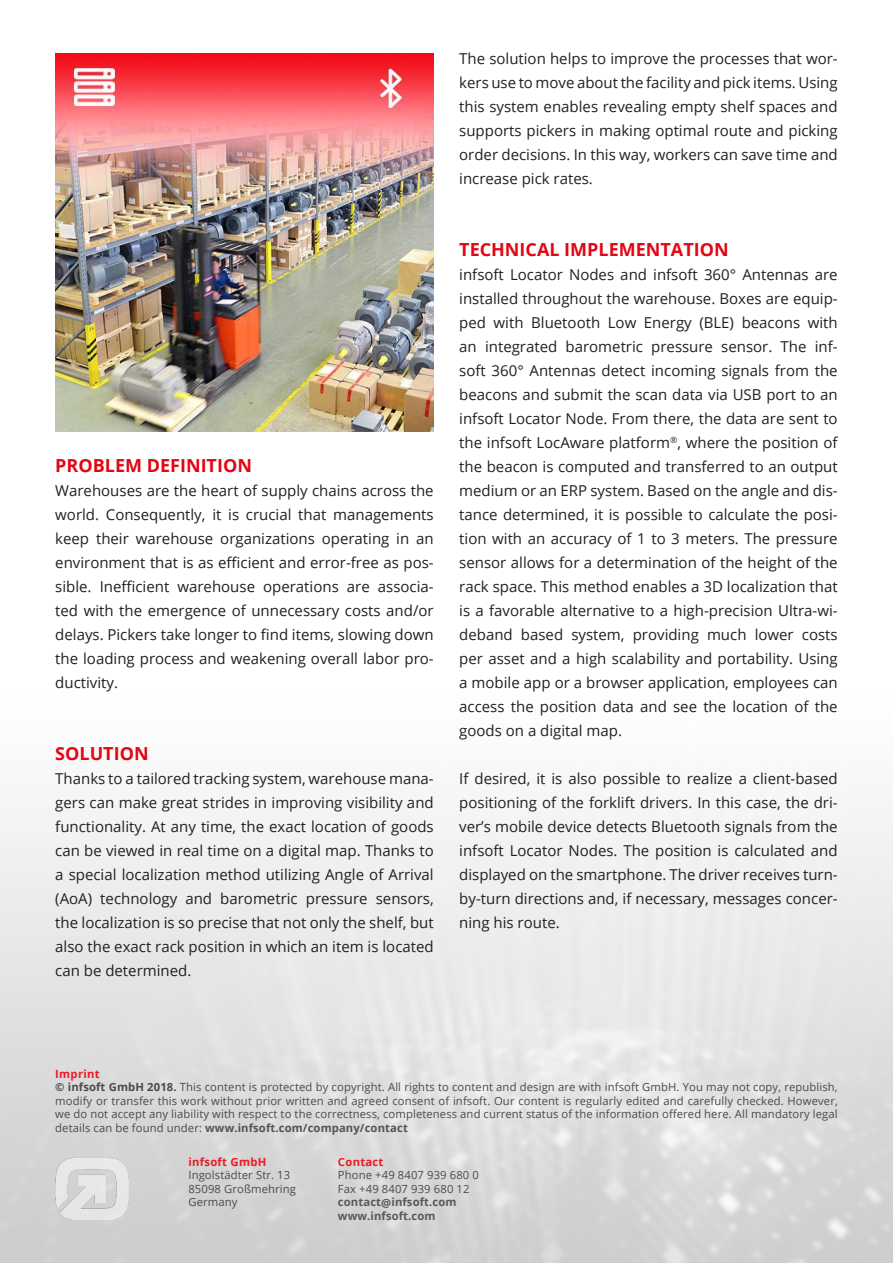
<style>
.page{position:relative;width:893px;height:1263px;background:#fff}
.page>*{position:absolute;margin:0;border:0;box-sizing:border-box;transform-origin:0 0}
.t1{font:700 18px "Open Sans";color:#e30613}
.t2{font:15px/24px "Open Sans";color:#241f1f;text-align:justify}
.t3{font:11.25px/13.5px "Open Sans";letter-spacing:.01em;color:#4c494a}
.t4{font:700 11.25px/13.5px "Open Sans";letter-spacing:.01em;color:#5a5758}
.t5{font:700 11.25px "Open Sans";letter-spacing:.025em;color:#ef1923}
.s1{font-weight:700;color:#ef1923}
.s2{font-weight:700}
.s3{font-weight:700;color:#555252}
</style>
<div class="page">
<img style="left:50px;top:1157px;width:82px;height:69px">
<img style="left:55px;top:53px;width:379px;height:379px">
<p class="t1" style="left:55px;top:453px;width:198px">PROBLEM DEFINITION</p>
<p class="t2" style="left:55px;top:478px;width:380px">Warehouses are the heart of supply chains across the world. Consequently, it is crucial that managements keep their warehouse organizations operating in an environment that is as efficient and error-free as pos&shy;sible. Inefficient warehouse operations are associa&shy;ted with the emergence of unnecessary costs and/or delays. Pickers take longer to find items, slowing down the loading process and weakening overall labor pro&shy;ductivity.</p>
<p class="t1" style="left:55px;top:741px;width:95px">SOLUTION</p>
<p class="t2" style="left:55px;top:766px;width:380px">Thanks to a tailored tracking system, warehouse mana&shy;gers can make great strides in improving visibility and functionality. At any time, the exact location of goods can be viewed in real time on a digital map. Thanks to a special localization method utilizing Angle of Arrival (AoA) technology and barometric pressure sensors, the localization is so precise that not only the shelf, but also the exact rack position in which an item is located can be determined.</p>
<p class="t2" style="left:459px;top:46px;width:380px">The solution helps to improve the processes that wor&shy;kers use to move about the facility and pick items. Using this system enables revealing empty shelf spaces and supports pickers in making optimal route and picking order decisions. In this way, workers can save time and increase pick rates.</p>
<p class="t1" style="left:459px;top:237px;width:271px">TECHNICAL IMPLEMENTATION</p>
<p class="t2" style="left:459px;top:262px;width:380px">infsoft Locator Nodes and infsoft 360° Antennas are installed throughout the warehouse. Boxes are equip&shy;ped with Bluetooth Low Energy (BLE) beacons with an integrated barometric pressure sensor. The inf&shy;soft 360° Antennas detect incoming signals from the beacons and submit the scan data via USB port to an infsoft Locator Node. From there, the data are sent to the infsoft LocAware platform<sup>®</sup>, where the position of the beacon is computed and transferred to an output medium or an ERP system. Based on the angle and dis&shy;tance determined, it is possible to calculate the posi&shy;tion with an accuracy of 1 to 3 meters. The pressure sensor allows for a determination of the height of the rack space. This method enables a 3D localization that is a favorable alternative to a high-precision Ultra-wi&shy;deband based system, providing much lower costs per asset and a high scalability and portability. Using a mobile app or a browser application, employees can access the position data and see the location of the goods on a digital map.</p>
<p class="t2" style="left:459px;top:766px;width:380px">If desired, it is also possible to realize a client-based positioning of the forklift drivers. In this case, the dri&shy;ver’s mobile device detects Bluetooth signals from the infsoft Locator Nodes. The position is calculated and displayed on the smartphone. The driver receives turn&shy;by-turn directions and, if necessary, messages concer&shy;ning his route.</p>
<p class="t3" style="left:55px;top:1067px;width:784px"><span class="s1">Imprint<br></span><span class="s2">© infsoft GmbH 2018.</span> This content is protected by copyright. All rights to content and design are with infsoft GmbH. You may not copy, republish, modify or transfer this work without prior written and agreed consent of infsoft. Our content is regularly edited and carefully checked. However, we do not accept any liability with respect to the correctness, completeness and current status of the information offered here. All mandatory legal details can be found under: <span class="s3">www.infsoft.com/company/contact</span></p>
<p class="t5" style="left:188px;top:1154px;width:79px">infsoft GmbH</p>
<p class="t3" style="left:188px;top:1168px;width:109px">Ingolstädter Str. 13<br>85098 Großmehring<br>Germany</p>
<p class="t5" style="left:338px;top:1154px;width:47px">Contact</p>
<p class="t3" style="left:338px;top:1168px;width:142px">Phone +49 8407 939 680 0<br>Fax +49 8407 939 680 12</p>
<p class="t4" style="left:338px;top:1195px;width:120px">contact@infsoft.com www.infsoft.com</p>
</div>
